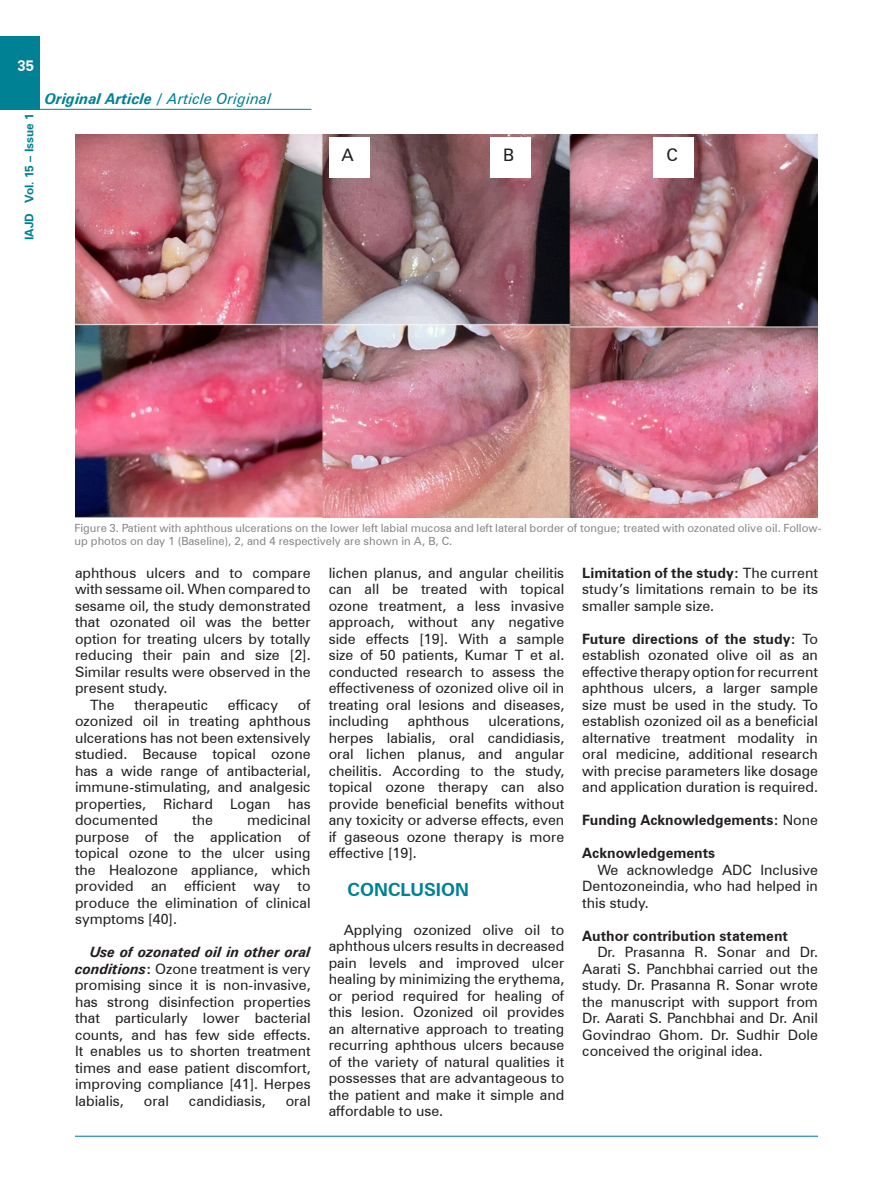
<style>
.page{position:relative;width:893px;height:1191px;background:#fff}
.page>*{position:absolute;margin:0;border:0;box-sizing:border-box;transform-origin:0 0}
.t1{font:700 18px "Zurich BT";color:#008294}
.t2{font:17.25px "Zurich BT";color:#231f20}
.t3{font:italic 700 15px "Zurich BT";color:#008294}
.t4{font:700 15px "Zurich BT";color:#fff}
.Heading_2{font:14.25px/16.5px "Zurich BT";color:#231f20;text-align:justify}
.Heading_2-2{font:700 14.25px "Zurich BT";color:#231f20}
.List_Paragraph{font:700 14.25px "Zurich BT";color:#231f20}
.t5{font:700 12px "Zurich BT";color:#008294}
.t6{font:11.25px/13.5px "Zurich BT";color:#87878a}
.s1{font-weight:400}
.s2{font-weight:700;font-style:italic}
.s3{font-weight:700}
</style>
<div class="page">
<div style="left:0;top:36px;width:40px;height:73px;background:#008294"></div>
<hr style="left:75px;top:1135px;width:743px;height:1px;background:#008294">
<hr style="left:0;top:109px;width:311px;height:1px;background:#008294">
<img style="left:75px;top:134px;width:743px;height:383px">
<div style="left:329px;top:137px;width:40px;height:40px;background:#fff"></div>
<div style="left:490px;top:137px;width:40px;height:40px;background:#fff"></div>
<div style="left:653px;top:137px;width:41px;height:40px;background:#fff"></div>
<p class="t4" style="left:17px;top:57px;width:18px">35</p>
<p class="t5" style="left:22px;top:240px;width:128px;rotate:-90deg">IAJD Vol. 15 – Issue 1</p>
<p class="t3" style="left:45px;top:90px;width:228px">Original Article / <span class="s1">Article Original</span></p>
<p class="t2" style="left:341px;top:144px;width:14px">A</p>
<p class="t2" style="left:503px;top:144px;width:13px">B</p>
<p class="t2" style="left:666px;top:144px;width:13px">C</p>
<p class="t6" style="left:74px;top:521px;width:749px">Figure 3. Patient with aphthous ulcerations on the lower left labial mucosa and left lateral border of tongue; treated with ozonated olive oil. Follow&shy;up photos on day 1 (Baseline), 2, and 4 respectively are shown in A, B, C.</p>
<p class="Heading_2" style="left:75px;top:564px;width:237px">aphthous ulcers and to compare with sessame oil. When compared to sesame oil, the study demonstrated that ozonated oil was the better option for treating ulcers by totally reducing their pain and size [2].<br>Similar results were observed in the present study.</p>
<p class="Heading_2" style="left:90px;top:696px;width:26px">The</p>
<p class="Heading_2" style="left:134px;top:696px;width:75px">therapeutic</p>
<p class="Heading_2" style="left:228px;top:696px;width:52px">efficacy</p>
<p class="Heading_2" style="left:75px;top:696px;width:237px;text-indent:223px">of ozonized oil in treating aphthous ulcerations has not been extensively studied. Because topical ozone has a wide range of antibacterial, immune-stimulating, and analgesic properties, Richard Logan has documented</p>
<p class="Heading_2" style="left:75px;top:812px;width:237px;text-indent:172px">medicinal purpose of the application of topical ozone to the ulcer using the Healozone appliance, which provided an efficient way to produce the elimination of clinical symptoms [40].</p>
<p class="Heading_2" style="left:75px;top:944px;width:237px;text-indent:15px"><span class="s2">Use of ozonated oil in other oral conditions</span><span class="s3">:</span> Ozone treatment is very promising since it is non-invasive, has strong disinfection properties that particularly lower bacterial counts, and has few side effects.<br>It enables us to shorten treatment times and ease patient discomfort, improving compliance [41]. Herpes labialis,</p>
<p class="Heading_2" style="left:192px;top:812px;width:22px">the</p>
<p class="Heading_2" style="left:144px;top:1092px;width:26px">oral</p>
<p class="Heading_2" style="left:189px;top:1092px;width:78px">candidiasis,</p>
<p class="Heading_2" style="left:286px;top:1092px;width:26px">oral</p>
<p class="Heading_2" style="left:329px;top:564px;width:237px">lichen planus, and angular cheilitis can all be treated with topical ozone treatment, a less invasive approach, without any negative side effects [19]. With a sample size of 50 patients, Kumar T et al. conducted research to assess the effectiveness of ozonized olive oil in treating oral lesions and diseases, including</p>
<p class="Heading_2" style="left:329px;top:713px;width:237px;text-indent:160px">ulcerations, herpes labialis, oral candidiasis, oral lichen planus, and angular cheilitis. According to the study, topical ozone therapy can also provide beneficial benefits without any toxicity or adverse effects, even if gaseous ozone therapy is more effective [19].</p>
<p class="t1" style="left:348px;top:879px;width:123px">CONCLUSION</p>
<p class="Heading_2" style="left:329px;top:921px;width:237px;text-indent:15px">Applying ozonized olive oil to aphthous ulcers results in decreased pain levels and improved ulcer healing by minimizing the erythema, or period required for healing of this lesion. Ozonized oil provides an alternative approach to treating recurring aphthous ulcers because of the variety of natural qualities it possesses that are advantageous to the patient and make it simple and affordable to use.</p>
<p class="Heading_2" style="left:408px;top:713px;width:63px">aphthous</p>
<p class="Heading_2" style="left:582px;top:564px;width:237px"><span class="s3">Limitation of the study:</span> The current study’s limitations remain to be its smaller sample size.</p>
<p class="Heading_2" style="left:582px;top:630px;width:237px"><span class="s3">Future directions of the study:</span> To establish ozonated olive oil as an effective therapy option for recurrent aphthous ulcers, a larger sample size must be used in the study. To establish ozonized oil as a beneficial alternative treatment modality in oral medicine, additional research with precise parameters like dosage and application duration is required.</p>
<p class="List_Paragraph" style="left:582px;top:811px;width:237px">Funding Acknowledgements: <span class="s1">None</span></p>
<p class="Heading_2-2" style="left:582px;top:844px;width:134px">Acknowledgements</p>
<p class="Heading_2" style="left:582px;top:861px;width:237px;text-indent:15px">We acknowledge ADC Inclusive Dentozoneindia, who had helped in this study.</p>
<p class="Heading_2-2" style="left:582px;top:927px;width:207px">Author contribution statement</p>
<p class="Heading_2" style="left:582px;top:944px;width:237px;text-indent:15px">Dr. Prasanna R. Sonar and Dr.<br>Aarati S. Panchbhai carried out the study. Dr. Prasanna R. Sonar wrote the manuscript with support from Dr. Aarati S. Panchbhai and Dr. Anil Govindrao Ghom. Dr. Sudhir Dole conceived the original idea.</p>
</div>
